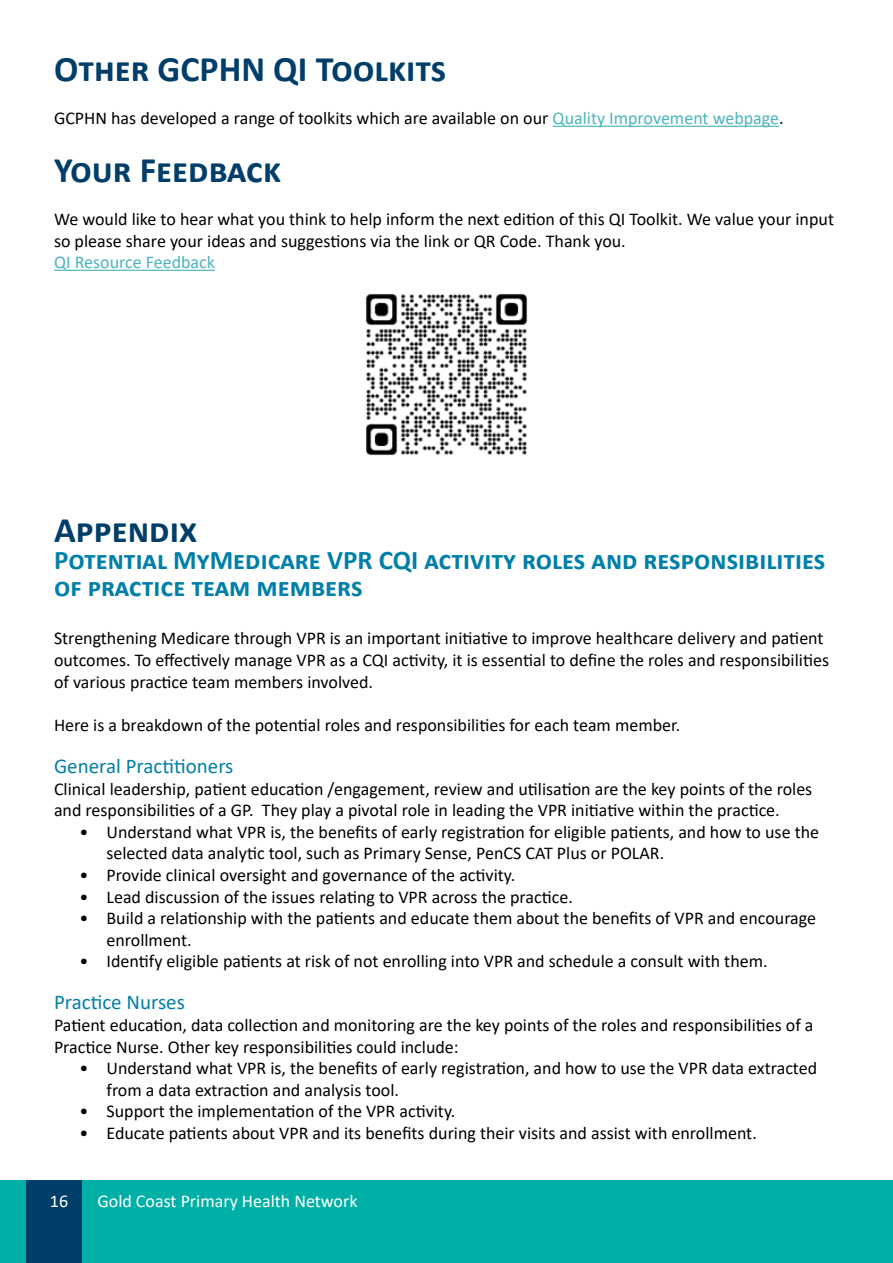
<style>
.page{position:relative;width:893px;height:1263px;background:#fff}
.page>*{position:absolute;margin:0;border:0;box-sizing:border-box;transform-origin:0 0}
.t1{font:700 36px "Calibri";color:#003e6a}
.t2{font:700 27px/27px "Calibri";color:#007fa9}
.t3{font:21px "Calibri";color:#007fa9}
.t4{font:18px/21.6px "Calibri";color:#000}
.t5{font:18px "Calibri";color:#fff}
.t6{font:18px "Calibri";color:#4cb4bd}
.s1{color:#4cb4bd}
</style>
<div class="page">
<div style="left:0;top:1180px;width:893px;height:83px;background:#00b0a6"></div>
<div style="left:27px;top:1180px;width:55px;height:83px;background:#003e6a"></div>
<hr style="left:553px;top:126px;width:226px;height:1px;background:#4cb4bd">
<hr style="left:54px;top:270px;width:161px;height:1px;background:#4cb4bd">
<img style="left:365px;top:293px;width:163px;height:163px">
<h1 class="t1" style="left:54px;top:44px;width:394px">Other GCPHN QI Toolkits</h1>
<p class="t4" style="left:54px;top:107px;width:731px">GCPHN has developed a range of toolkits which are available on our <span class="s1">Quality Improvement webpage</span>.</p>
<h1 class="t1" style="left:54px;top:144px;width:229px">Your Feedback</h1>
<p class="t4" style="left:54px;top:208px;width:781px">We would like to hear what you think to help inform the next edition of this QI Toolkit. We value your input so please share your ideas and suggestions via the link or QR Code. Thank you.</p>
<p class="t6" style="left:54px;top:250px;width:163px">QI Resource Feedback</p>
<h1 class="t1" style="left:54px;top:504px;width:145px">Appendix</h1>
<h2 class="t2" style="left:54px;top:546px;width:773px">Potential MyMedicare VPR CQI activity roles and responsibilities of practice team members</h2>
<p class="t4" style="left:54px;top:627px;width:776px">Strengthening Medicare through VPR is an important initiative to improve healthcare delivery and patient outcomes. To effectively manage VPR as a CQI activity, it is essential to define the roles and responsibilities of various practice team members involved.</p>
<p class="t4" style="left:54px;top:714px;width:628px">Here is a breakdown of the potential roles and responsibilities for each team member.</p>
<p class="t3" style="left:54px;top:751px;width:181px">General Practitioners</p>
<p class="t4" style="left:54px;top:777px;width:760px">Clinical leadership, patient education /engagement, review and utilisation are the key points of the roles and responsibilities of a GP. They play a pivotal role in leading the VPR initiative within the practice.</p>
<p class="t4" style="left:107px;top:820px;width:714px;text-indent:-27px">• Understand what VPR is, the benefits of early registration for eligible patients, and how to use the selected data analytic tool, such as Primary Sense, PenCS CAT Plus or POLAR.</p>
<p class="t4" style="left:80px;top:864px;width:437px">• Provide clinical oversight and governance of the activity.</p>
<p class="t4" style="left:80px;top:885px;width:495px">• Lead discussion of the issues relating to VPR across the practice.</p>
<p class="t4" style="left:107px;top:907px;width:711px;text-indent:-27px">• Build a relationship with the patients and educate them about the benefits of VPR and encourage enrollment.</p>
<p class="t4" style="left:80px;top:950px;width:690px">• Identify eligible patients at risk of not enrolling into VPR and schedule a consult with them.</p>
<p class="t3" style="left:54px;top:988px;width:132px">Practice Nurses</p>
<p class="t4" style="left:54px;top:1014px;width:761px">Patient education, data collection and monitoring are the key points of the roles and responsibilities of a<br>Practice Nurse. Other key responsibilities could include:</p>
<p class="t4" style="left:107px;top:1057px;width:712px;text-indent:-27px">• Understand what VPR is, the benefits of early registration, and how to use the VPR data extracted from a data extraction and analysis tool.</p>
<p class="t4" style="left:80px;top:1100px;width:377px">• Support the implementation of the VPR activity.</p>
<p class="t4" style="left:80px;top:1122px;width:679px">• Educate patients about VPR and its benefits during their visits and assist with enrollment.</p>
<p class="t5" style="left:50px;top:1188px;width:20px">16</p>
<p class="t5" style="left:98px;top:1188px;width:262px">Gold Coast Primary Health Network</p>
</div>
